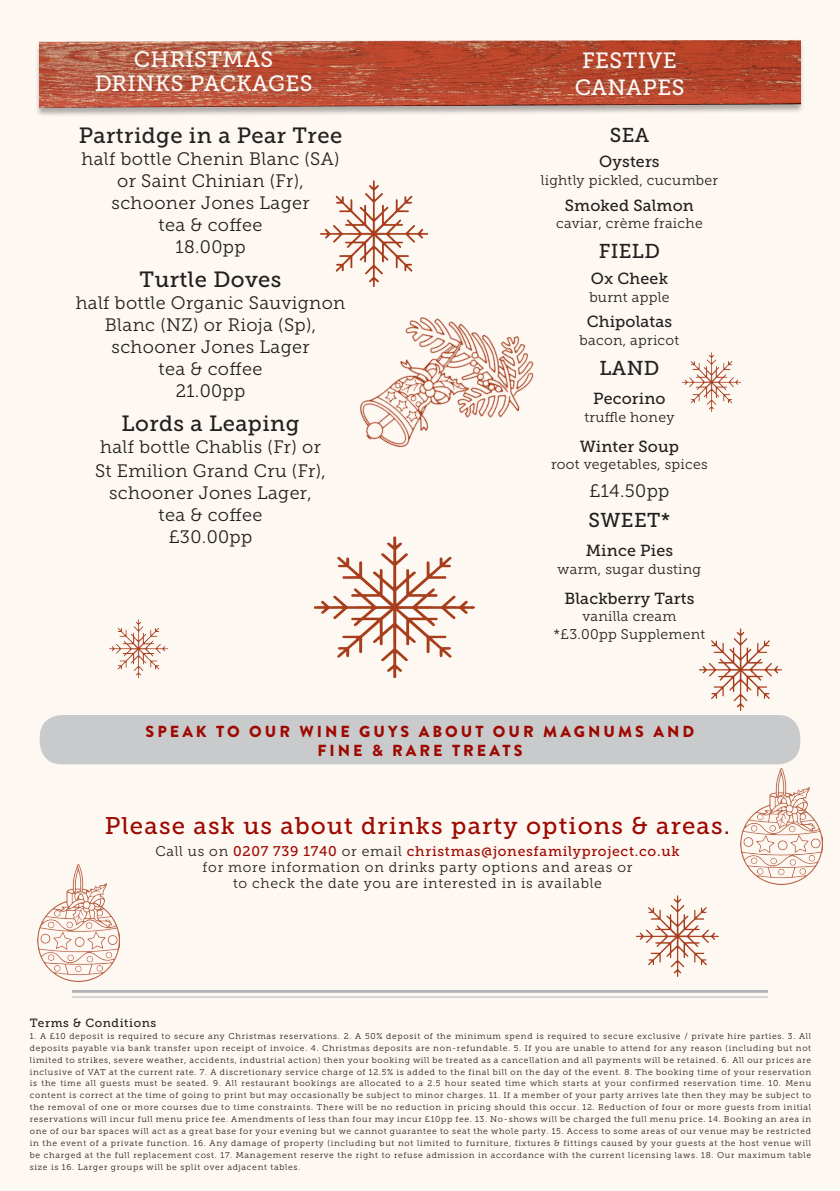
<style>
.page{position:relative;width:840px;height:1191px;background:#fff}
.page>*{position:absolute;margin:0;border:0;box-sizing:border-box;transform-origin:0 0}
.t1{font:24px "Museo Slab 500";letter-spacing:.05em;color:#9d0900}
.t2{font:22px "Museo Slab 500";letter-spacing:.02em;color:#231f20}
.t3{font:22px/24px "Museo Slab 500";letter-spacing:.02em;color:#fff;text-align:center}
.t4{font:20px "Museo Slab 500";letter-spacing:.02em;color:#231f20}
.t5{font:18px/22px "Museo Slab 300";letter-spacing:.02em;color:#231f20;text-align:center}
.t6{font:16px "Museo Slab 500";letter-spacing:.01em;color:#231f20}
.t7{font:900 16px "Brandon Grotesque";letter-spacing:.19em;color:#9d0900}
.t8{font:14px "Museo Slab 300";letter-spacing:.02em;color:#231f20}
.t9{font:14px "Museo Slab 300";letter-spacing:.05em;color:#231f20}
.t10{font:14px "Museo Slab 500";letter-spacing:.05em;color:#9d0900}
.t11{font:11.8px "Museo Slab 500";letter-spacing:.05em;color:#231f20}
.t12{font:8.4px/11.8px "Museo Slab 300";letter-spacing:.08em;color:#231f20;text-align:justify}
.s1{font-family:"Museo Slab 300";color:#231f20}
</style>
<div class="page">
<div style="left:0;top:0;width:839px;height:1191px;background:#fef8f2"></div>
<hr style="left:72px;top:990px;width:695px;height:2px;background:#b2b3b7">
<hr style="left:72px;top:996px;width:695px;height:1px;background:#b2b3b7">
<div style="left:35px;top:40px;width:769px;height:77px;background:#231f20;opacity:.36"></div>
<img style="left:40px;top:39px;width:759px;height:69px">
<img style="left:333px;top:276px;width:222px;height:224px">
<img style="left:320px;top:180px;width:107px;height:107px">
<img style="left:699px;top:628px;width:82px;height:82px">
<img style="left:109px;top:619px;width:59px;height:59px">
<img style="left:681px;top:352px;width:59px;height:59px">
<img style="left:314px;top:537px;width:160px;height:141px">
<img style="left:37px;top:865px;width:82px;height:116px">
<div style="left:40px;top:715px;width:759px;height:49px;background:#c9cacc;border-radius:22px"></div>
<img style="left:740px;top:769px;width:82px;height:116px">
<img style="left:636px;top:895px;width:82px;height:82px">
<h2 class="t3" style="left:94px;top:48px;width:220px">CHRISTMAS<br>DRINKS PACKAGES</h2>
<p class="t2" style="left:79px;top:123px;width:265px">Partridge in a Pear Tree</p>
<p class="t5" style="left:82px;top:148px;width:259px">half bottle Chenin Blanc (SA) or Saint Chinian (Fr), schooner Jones Lager<br>tea &amp; coffee<br>18.00pp</p>
<p class="t2" style="left:140px;top:267px;width:143px">Turtle Doves</p>
<p class="t5" style="left:76px;top:292px;width:271px">half bottle Organic Sauvignon<br>Blanc (NZ) or Rioja (Sp), schooner Jones Lager<br>tea &amp; coffee<br>21.00pp</p>
<p class="t2" style="left:121px;top:411px;width:179px">Lords a Leaping</p>
<p class="t5" style="left:95px;top:434px;width:232px;line-height:24px;text-align:left">half bottle Chablis (Fr) or<br>St Emilion Grand Cru (Fr),</p>
<p class="t5" style="left:109px;top:481px;width:204px">schooner Jones Lager, tea &amp; coffee<br>£30.00pp</p>
<h2 class="t3" style="left:574px;top:47px;width:111px;line-height:26.8px">FESTIVE<br>CANAPES</h2>
<p class="t4" style="left:609px;top:124px;width:41px">SEA</p>
<p class="t6" style="left:599px;top:153px;width:62px">Oysters</p>
<p class="t8" style="left:540px;top:173px;width:179px">lightly pickled, cucumber</p>
<p class="t6" style="left:564px;top:196px;width:130px">Smoked Salmon</p>
<p class="t8" style="left:555px;top:216px;width:148px">caviar, crème fraiche</p>
<p class="t4" style="left:598px;top:240px;width:63px">FIELD</p>
<p class="t6" style="left:590px;top:269px;width:79px">Ox Cheek</p>
<p class="t8" style="left:589px;top:289px;width:82px">burnt apple</p>
<p class="t6" style="left:586px;top:313px;width:87px">Chipolatas</p>
<p class="t8" style="left:579px;top:332px;width:101px">bacon, apricot</p>
<p class="t4" style="left:599px;top:356px;width:62px">LAND</p>
<p class="t6" style="left:593px;top:390px;width:74px">Pecorino</p>
<p class="t8" style="left:584px;top:409px;width:91px">truffle honey</p>
<p class="t6" style="left:579px;top:437px;width:101px">Winter Soup</p>
<p class="t8" style="left:550px;top:457px;width:158px">root vegetables, spices</p>
<p class="t5" style="left:589px;top:480px;width:82px">£14.50pp</p>
<p class="t4" style="left:588px;top:508px;width:83px">SWEET*</p>
<p class="t6" style="left:585px;top:542px;width:89px">Mince Pies</p>
<p class="t8" style="left:557px;top:561px;width:145px">warm, sugar dusting</p>
<p class="t6" style="left:564px;top:589px;width:131px">Blackberry Tarts</p>
<p class="t8" style="left:582px;top:609px;width:95px">vanilla cream</p>
<p class="t8" style="left:553px;top:626px;width:153px">*£3.00pp Supplement</p>
<p class="t7" style="left:146px;top:720px;width:549px">SPEAK TO OUR WINE GUYS ABOUT OUR MAGNUMS AND</p>
<p class="t7" style="left:317px;top:739px;width:206px">FINE &amp; RARE TREATS</p>
<p class="t1" style="left:105px;top:813px;width:626px">Please ask us about drinks party options &amp; areas.</p>
<p class="t10" style="left:155px;top:843px;width:525px"><span class="s1">Call us on</span> 0207 739 1740 <span class="s1">or email</span> christmas@jonesfamilyproject.co.uk</p>
<p class="t9" style="left:202px;top:859px;width:431px">for more information on drinks party options and areas or</p>
<p class="t9" style="left:233px;top:875px;width:370px">to check the date you are interested in is available</p>
<p class="t11" style="left:30px;top:1016px;width:128px">Terms &amp; Conditions</p>
<p class="t12" style="left:30px;top:1030px;width:782px">1. A £10 deposit is required to secure any Christmas reservations. 2. A 50% deposit of the minimum spend is required to secure exclusive / private hire parties. 3. All deposits payable via bank transfer upon receipt of invoice. 4. Christmas deposits are non-refundable. 5. If you are unable to attend for any reason (including but not limited to strikes, severe weather, accidents, industrial action) then your booking will be treated as a cancellation and all payments will be retained. 6. All our prices are inclusive of VAT at the current rate. 7. A discretionary service charge of 12.5% is added to the final bill on the day of the event. 8. The booking time of your reservation is the time all guests must be seated. 9. All restaurant bookings are allocated to a 2.5 hour seated time which starts at your confirmed reservation time. 10. Menu content is correct at the time of going to print but may occasionally be subject to minor charges. 11. If a member of your party arrives late then they may be subject to the removal of one or more courses due to time constraints. There will be no reduction in pricing should this occur. 12. Reduction of four or more guests from initial reservations will incur full menu price fee. Amendments of less than four may incur £10pp fee. 13. No-shows will be charged the full menu price. 14. Booking an area in one of our bar spaces will act as a great base for your evening but we cannot guarantee to seat the whole party. 15. Access to some areas of our venue may be restricted in the event of a private function. 16. Any damage of property (including but not limited to furniture, fixtures &amp; fittings caused by your guests at the host venue will be charged at the full replacement cost. 17. Management reserve the right to refuse admission in accordance with the current licensing laws. 18. Our maximum table size is 16. Larger groups will be split over adjacent tables.</p>
</div>
